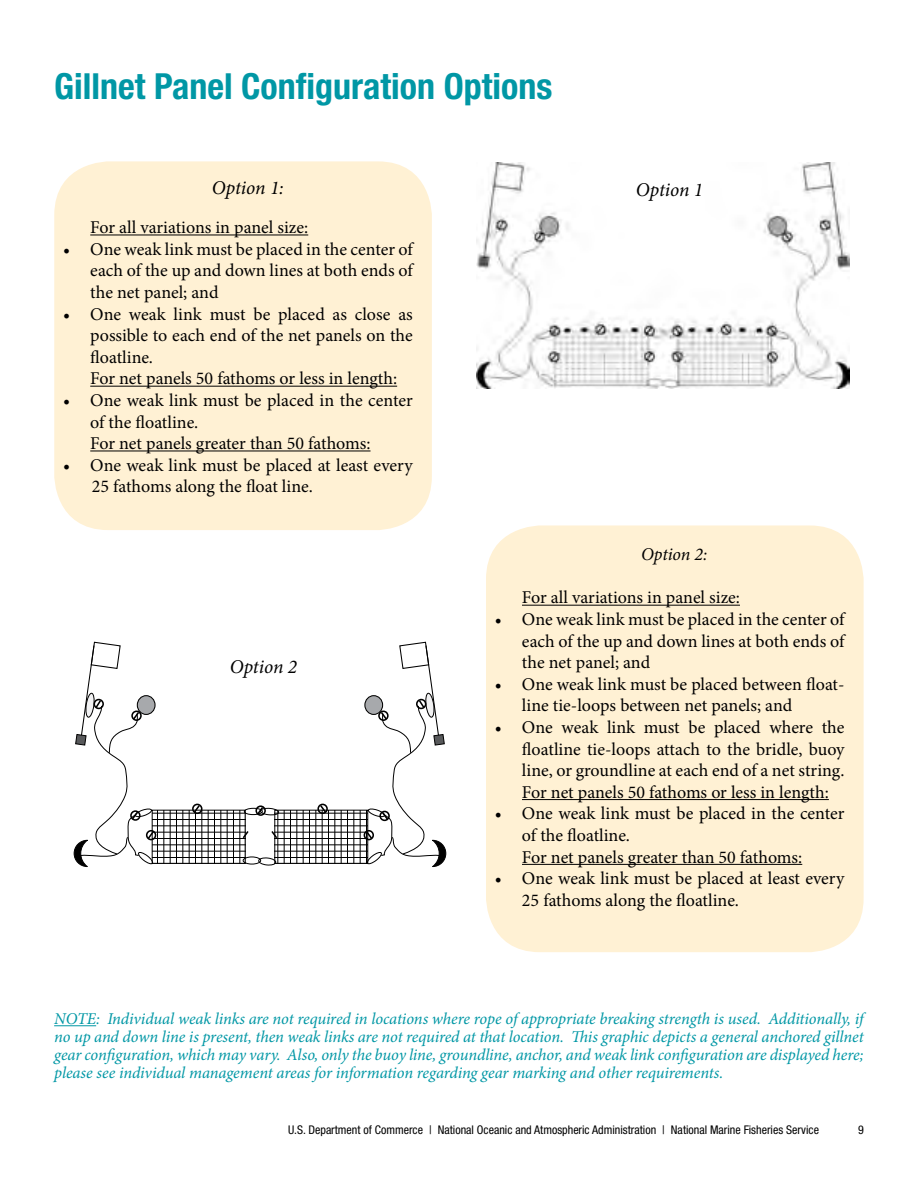
<style>
.page{position:relative;width:918px;height:1188px;background:#fff}
.page>*{position:absolute;margin:0;border:0;box-sizing:border-box;transform-origin:0 0}
.t1{font:700 condensed 36px "Helvetica Neue LT Std";color:#0097a5}
.t2{font:italic 19.5px "Minion Pro";letter-spacing:-.01em;color:#000}
.t3{font:18px/21.6px "Minion Pro";color:#000}
.t4{font:italic 18px "Minion Pro";letter-spacing:-.01em;color:#000}
.t5{font:italic 16.5px/18px "Minion Pro";letter-spacing:-.01em;color:#0097a5;text-align:justify}
.t6{font:condensed 12px "Helvetica Neue LT Std";color:#000}
</style>
<div class="page">
<hr style="left:54px;top:1025px;width:42px;height:1px;background:#0097a5">
<div style="left:54px;top:161px;width:378px;height:369px;background:#fff1d4;border-radius:54px"></div>
<hr style="left:90px;top:235px;width:218px;height:1px;background:#000">
<hr style="left:90px;top:386px;width:307px;height:1px;background:#000">
<hr style="left:90px;top:451px;width:281px;height:1px;background:#000">
<img style="left:477px;top:163px;width:373px;height:226px">
<div style="left:486px;top:525px;width:378px;height:427px;background:#fff1d4;border-radius:54px"></div>
<hr style="left:522px;top:605px;width:218px;height:1px;background:#000">
<hr style="left:522px;top:799px;width:307px;height:1px;background:#000">
<hr style="left:522px;top:864px;width:280px;height:1px;background:#000">
<div style="left:137px;top:695px;width:19px;height:20px;border:1px solid #000;border-radius:50%"></div>
<svg style="left:155px;top:812px;width:88px;height:50px"></svg>
<div style="left:152px;top:810px;width:93px;height:54px;border:1px solid #000"></div>
<svg style="left:241px;top:829px;width:8px;height:11px"></svg>
<div style="left:146px;top:830px;width:10px;height:10px;border:2px solid #000;border-radius:50%"></div>
<div style="left:192px;top:804px;width:11px;height:10px;border:2px solid #000;border-radius:50%"></div>
<svg style="left:192px;top:803px;width:9px;height:11px"></svg>
<div style="left:255px;top:805px;width:11px;height:11px;border:2px solid #000;border-radius:50%"></div>
<div style="left:243px;top:857px;width:18px;height:7px;border:1px solid #000;border-radius:50%"></div>
<div style="left:244px;top:808px;width:19px;height:7px;border:1px solid #000;border-radius:50%"></div>
<svg style="left:74px;top:641px;width:81px;height:226px"></svg>
<div style="left:364px;top:695px;width:19px;height:20px;border:1px solid #000;border-radius:50%"></div>
<svg style="left:277px;top:812px;width:88px;height:50px"></svg>
<div style="left:275px;top:810px;width:93px;height:54px;border:1px solid #000"></div>
<svg style="left:271px;top:829px;width:8px;height:11px"></svg>
<div style="left:364px;top:830px;width:10px;height:10px;border:2px solid #000;border-radius:50%"></div>
<div style="left:317px;top:804px;width:11px;height:10px;border:2px solid #000;border-radius:50%"></div>
<svg style="left:319px;top:803px;width:9px;height:11px"></svg>
<svg style="left:258px;top:858px;width:18px;height:7px"></svg>
<svg style="left:256px;top:805px;width:23px;height:11px"></svg>
<svg style="left:365px;top:641px;width:81px;height:226px"></svg>
<p class="t1" style="left:54px;top:64px;width:500px">Gillnet Panel Configuration Options</p>
<p class="t2" style="left:212px;top:174px;width:73px">Option 1:</p>
<p class="t3" style="left:90px;top:217px;width:219px">For all variations in panel size:</p>
<p class="t3" style="left:90px;top:238px;width:324px;text-align:justify;text-indent:-27px">• One weak link must be placed in the center of each of the up and down lines at both ends of the net panel; and</p>
<p class="t3" style="left:90px;top:303px;width:324px;text-indent:-27px">• One weak link must be placed as close as possible to each end of the net panels on the floatline.<br>For net panels 50 fathoms or less in length:</p>
<p class="t3" style="left:90px;top:390px;width:324px;text-indent:-27px">• One weak link must be placed in the center of the floatline.<br>For net panels greater than 50 fathoms:</p>
<p class="t3" style="left:92px;top:454px;width:322px;text-indent:-28px">• One weak link must be placed at least every<br>25 fathoms along the float line.</p>
<p class="t2" style="left:636px;top:177px;width:69px">Option 1</p>
<p class="t2" style="left:230px;top:653px;width:69px">Option 2</p>
<p class="t4" style="left:641px;top:542px;width:68px">Option 2:</p>
<p class="t3" style="left:522px;top:587px;width:219px">For all variations in panel size:</p>
<p class="t3" style="left:522px;top:609px;width:324px;text-align:justify;text-indent:-27px">• One weak link must be placed in the center of each of the up and down lines at both ends of the net panel; and</p>
<p class="t3" style="left:522px;top:673px;width:324px;text-indent:-27px">• One weak link must be placed between float&shy;line tie-loops between net panels; and</p>
<p class="t3" style="left:522px;top:717px;width:324px;text-align:justify;text-indent:-27px">• One weak link must be placed where the floatline tie-loops attach to the bridle, buoy line, or groundline at each end of a net string.<br>For net panels 50 fathoms or less in length:</p>
<p class="t3" style="left:522px;top:803px;width:324px;text-indent:-27px">• One weak link must be placed in the center of the floatline.<br>For net panels greater than 50 fathoms:</p>
<p class="t3" style="left:522px;top:868px;width:324px;text-indent:-27px">• One weak link must be placed at least every<br>25 fathoms along the floatline.</p>
<p class="t5" style="left:54px;top:1010px;width:811px">NOTE: Individual weak links are not required in locations where rope of appropriate breaking strength is used. Additionally, if no up and down line is present, then weak links are not required at that location. This graphic depicts a general anchored gillnet gear configuration, which may vary. Also, only the buoy line, groundline, anchor, and weak link configuration are displayed here; please see individual management areas for information regarding gear marking and other requirements.</p>
<p class="t6" style="left:288px;top:1123px;width:532px">U.S. Department of Commerce | National Oceanic and Atmospheric Administration | National Marine Fisheries Service</p>
<p class="t6" style="left:858px;top:1123px;width:7px">9</p>
</div>
